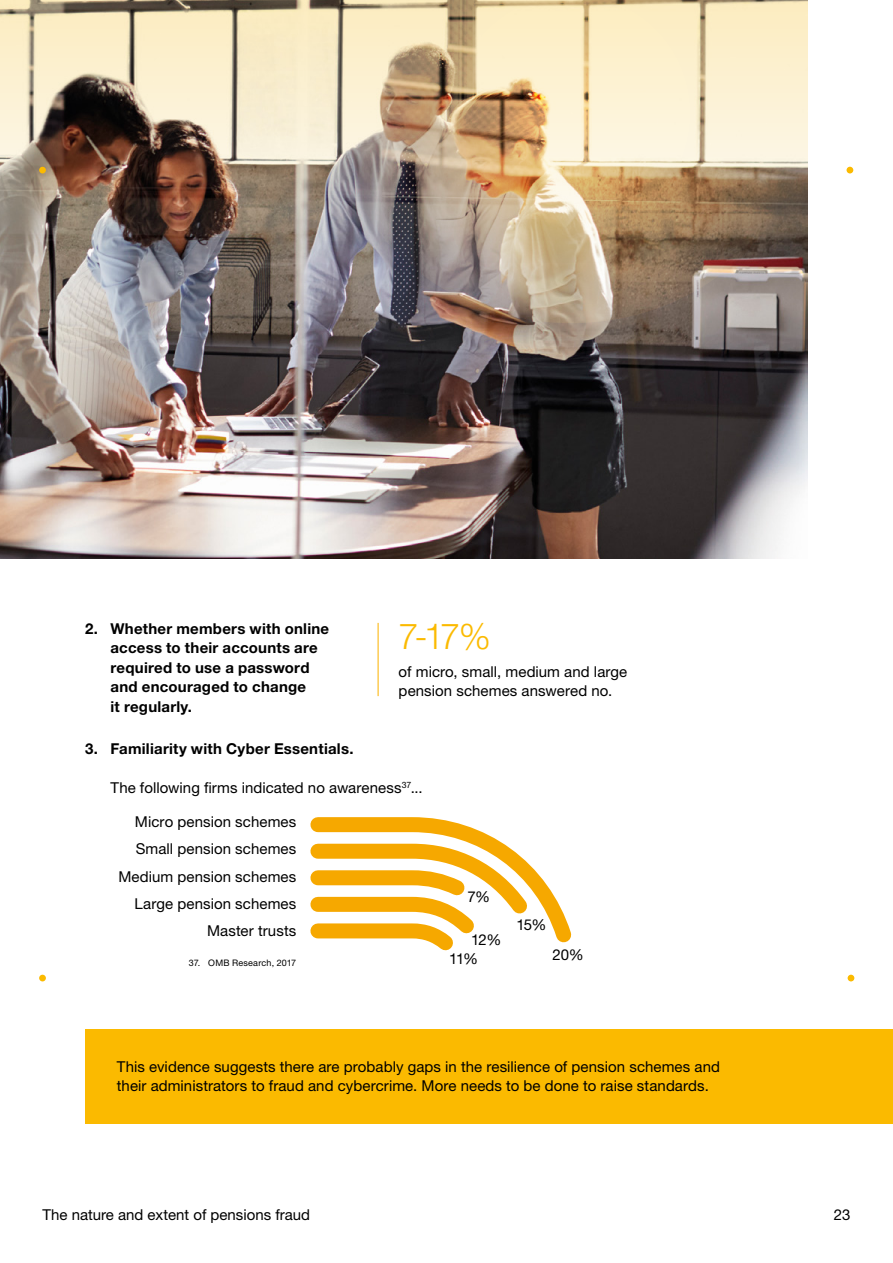
<style>
.page{position:relative;width:893px;height:1263px;background:#fff}
.page>*{position:absolute;margin:0;border:0;box-sizing:border-box;transform-origin:0 0}
.Body_Copy{font:300 36px "Helvetica Neue LT Std";color:#fbba00}
.Body_Copy-2{font:15px/19.5px "Helvetica Neue LT Std";letter-spacing:.005em;color:#000}
.t1{font:700 15px/19.5px "Helvetica Neue LT Std";letter-spacing:.015em;color:#000}
.t2{font:9px "Helvetica Neue LT Std";letter-spacing:.02em;color:#000}
</style>
<div class="page">
<img style="left:0;top:264px;width:808px;height:294px">
<img style="left:337px;top:264px;width:468px;height:59px">
<img style="left:0;top:0;width:808px;height:264px">
<div style="left:85px;top:1029px;width:808px;height:94px;background:#fbba00"></div>
<hr style="left:377px;top:623px;width:2px;height:73px;background:#fdcb53">
<svg style="left:310px;top:817px;width:262px;height:134px"></svg>
<div style="left:39px;top:167px;width:7px;height:6px;background:#fbba00;border-radius:50%"></div>
<div style="left:39px;top:975px;width:7px;height:6px;background:#fbba00;border-radius:50%"></div>
<div style="left:846px;top:167px;width:7px;height:6px;background:#fbba00;border-radius:50%"></div>
<svg style="left:848px;top:975px;width:6px;height:6px"></svg>
<p class="t1" style="left:111px;top:618px;width:220px;text-indent:-26px">2. Whether members with online access to their accounts are required to use a password and encouraged to change<br>it regularly.</p>
<p class="Body_Copy" style="left:399px;top:614px;width:94px">7-17%</p>
<p class="Body_Copy-2" style="left:399px;top:661px;width:230px">of micro, small, medium and large pension schemes answered no.</p>
<p class="t1" style="left:85px;top:739px;width:270px">3. Familiarity with Cyber Essentials.</p>
<p class="Body_Copy-2" style="left:111px;top:778px;width:314px">The following firms indicated no awareness<sup>37</sup>...</p>
<p class="Body_Copy-2" style="left:135px;top:812px;width:163px">Micro pension schemes</p>
<p class="Body_Copy-2" style="left:136px;top:839px;width:162px">Small pension schemes</p>
<p class="Body_Copy-2" style="left:118px;top:866px;width:179px">Medium pension schemes</p>
<p class="Body_Copy-2" style="left:135px;top:893px;width:163px">Large pension schemes</p>
<p class="Body_Copy-2" style="left:207px;top:920px;width:91px">Master trusts</p>
<p class="t2" style="left:189px;top:957px;width:109px">37. OMB Research, 2017</p>
<p class="Body_Copy-2" style="left:467px;top:887px;width:24px">7%</p>
<p class="Body_Copy-2" style="left:471px;top:930px;width:32px">12%</p>
<p class="Body_Copy-2" style="left:449px;top:948px;width:30px">11%</p>
<p class="Body_Copy-2" style="left:516px;top:915px;width:32px">15%</p>
<p class="Body_Copy-2" style="left:552px;top:944px;width:33px">20%</p>
<p class="Body_Copy-2" style="left:117px;top:1057px;width:605px">This evidence suggests there are probably gaps in the resilience of pension schemes and their administrators to fraud and cybercrime. More needs to be done to raise standards.</p>
<p class="Body_Copy-2" style="left:43px;top:1205px;width:269px">The nature and extent of pensions fraud</p>
<p class="Body_Copy-2" style="left:834px;top:1205px;width:18px">23</p>
</div>
